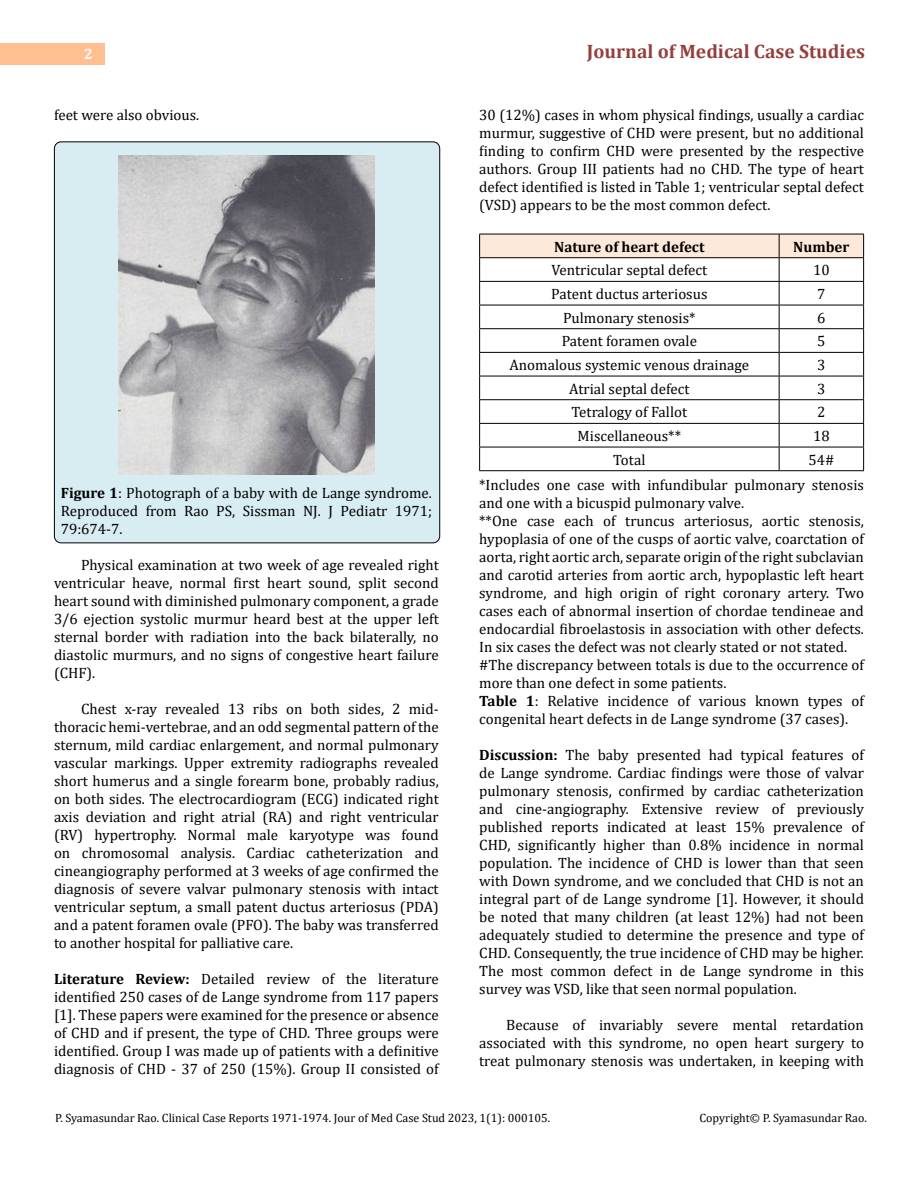
<style>
.page{position:relative;width:918px;height:1188px;background:#fff}
.page>*{position:absolute;margin:0;border:0;box-sizing:border-box;transform-origin:0 0}
.t1{font:700 19.5px "Cambria";color:#953f3c}
.t2{font:15px/18px "Cambria";color:#000;text-align:justify}
.t3{font:700 15px "Cambria";color:#000}
.t4{font:700 15px "Cambria";color:#fff}
.t5{font:12px "Cambria";color:#000}
.s1{font-weight:700}
</style>
<div class="page">
<div style="left:0;top:43px;width:105px;height:21px;background:#ffbf91"></div>
<div style="left:54px;top:142px;width:386px;height:401px;background:#d8edf2;border-radius:7px"></div>
<img style="left:119px;top:156px;width:255px;height:319px">
<hr style="left:479px;top:470px;width:300px;height:1px;background:#000">
<hr style="left:779px;top:470px;width:85px;height:1px;background:#000">
<svg style="left:479px;top:234px;width:385px;height:236px"></svg>
<p class="t4" style="left:84px;top:44px;width:10px">2</p>
<h1 class="t1" style="left:587px;top:38px;width:280px">Journal of Medical Case Studies</h1>
<p class="t2" style="left:54px;top:105px;width:147px">feet were also obvious.</p>
<p class="t2" style="left:61px;top:483px;width:373px"><span class="s1">Figure 1</span>: Photograph of a baby with de Lange syndrome.<br>Reproduced from Rao PS, Sissman NJ. J Pediatr 1971; 79:674-7.</p>
<p class="t2" style="left:54px;top:555px;width:386px;text-indent:27px">Physical examination at two week of age revealed right ventricular heave, normal first heart sound, split second heart sound with diminished pulmonary component, a grade 3/6 ejection systolic murmur heard best at the upper left sternal border with radiation into the back bilaterally, no diastolic murmurs, and no signs of congestive heart failure (CHF).</p>
<p class="t2" style="left:54px;top:699px;width:386px;text-indent:27px">Chest x-ray revealed 13 ribs on both sides, 2 mid&shy;thoracic hemi-vertebrae, and an odd segmental pattern of the sternum, mild cardiac enlargement, and normal pulmonary vascular markings. Upper extremity radiographs revealed short humerus and a single forearm bone, probably radius, on both sides. The electrocardiogram (ECG) indicated right axis deviation and right atrial (RA) and right ventricular (RV) hypertrophy. Normal male karyotype was found on chromosomal analysis. Cardiac catheterization and cineangiography performed at 3 weeks of age confirmed the diagnosis of severe valvar pulmonary stenosis with intact ventricular septum, a small patent ductus arteriosus (PDA) and a patent foramen ovale (PFO). The baby was transferred to another hospital for palliative care.</p>
<p class="t2" style="left:54px;top:969px;width:386px"><span class="s1">Literature Review:</span> Detailed review of the literature identified 250 cases of de Lange syndrome from 117 papers [1]. These papers were examined for the presence or absence of CHD and if present, the type of CHD. Three groups were identified. Group I was made up of patients with a definitive diagnosis of CHD - 37 of 250 (15%). Group II consisted of</p>
<p class="t2" style="left:479px;top:105px;width:386px">30 (12%) cases in whom physical findings, usually a cardiac murmur, suggestive of CHD were present, but no additional finding to confirm CHD were presented by the respective authors. Group III patients had no CHD. The type of heart defect identified is listed in Table 1; ventricular septal defect (VSD) appears to be the most common defect.</p>
<p class="t3" style="left:554px;top:236px;width:152px">Nature of heart defect</p>
<p class="t3" style="left:793px;top:236px;width:58px">Number</p>
<p class="t2" style="left:551px;top:261px;width:157px">Ventricular septal defect</p>
<p class="t2" style="left:813px;top:261px;width:18px">10</p>
<p class="t2" style="left:551px;top:285px;width:158px">Patent ductus arteriosus</p>
<p class="t2" style="left:817px;top:285px;width:10px">7</p>
<p class="t2" style="left:563px;top:309px;width:134px">Pulmonary stenosis*</p>
<p class="t2" style="left:817px;top:309px;width:10px">6</p>
<p class="t2" style="left:562px;top:332px;width:137px">Patent foramen ovale</p>
<p class="t2" style="left:817px;top:332px;width:10px">5</p>
<p class="t2" style="left:510px;top:356px;width:241px">Anomalous systemic venous drainage</p>
<p class="t2" style="left:817px;top:356px;width:10px">3</p>
<p class="t2" style="left:569px;top:380px;width:122px">Atrial septal defect</p>
<p class="t2" style="left:817px;top:380px;width:10px">3</p>
<p class="t2" style="left:572px;top:403px;width:117px">Tetralogy of Fallot</p>
<p class="t2" style="left:817px;top:403px;width:10px">2</p>
<p class="t2" style="left:578px;top:427px;width:105px">Miscellaneous**</p>
<p class="t2" style="left:813px;top:427px;width:18px">18</p>
<p class="t2" style="left:613px;top:451px;width:34px">Total</p>
<p class="t2" style="left:479px;top:447px;width:386px;line-height:25.2px;text-indent:329px">54# *Includes one case with infundibular pulmonary stenosis</p>
<p class="t2" style="left:479px;top:494px;width:386px;text-align:left">and one with a bicuspid pulmonary valve.<br>**One case each of truncus arteriosus, aortic stenosis, hypoplasia of one of the cusps of aortic valve, coarctation of aorta, right aortic arch, separate origin of the right subclavian and carotid arteries from aortic arch, hypoplastic left heart syndrome, and high origin of right coronary artery. Two cases each of abnormal insertion of chordae tendineae and endocardial fibroelastosis in association with other defects.<br>In six cases the defect was not clearly stated or not stated. #The discrepancy between totals is due to the occurrence of more than one defect in some patients.<br><span class="s1">Table 1</span>: Relative incidence of various known types of congenital heart defects in de Lange syndrome (37 cases).</p>
<p class="t2" style="left:479px;top:746px;width:386px"><span class="s1">Discussion:</span> The baby presented had typical features of de Lange syndrome. Cardiac findings were those of valvar pulmonary stenosis, confirmed by cardiac catheterization and cine-angiography. Extensive review of previously published reports indicated at least 15% prevalence of CHD, significantly higher than 0.8% incidence in normal population. The incidence of CHD is lower than that seen with Down syndrome, and we concluded that CHD is not an integral part of de Lange syndrome [1]. However, it should be noted that many children (at least 12%) had not been adequately studied to determine the presence and type of CHD. Consequently, the true incidence of CHD may be higher.<br>The most common defect in de Lange syndrome in this survey was VSD, like that seen normal population.</p>
<p class="t2" style="left:479px;top:1016px;width:386px;text-indent:27px">Because of invariably severe mental retardation associated with this syndrome, no open heart surgery to treat pulmonary stenosis was undertaken, in keeping with</p>
<p class="t5" style="left:55px;top:1111px;width:497px">P. Syamasundar Rao. Clinical Case Reports 1971-1974. Jour of Med Case Stud 2023, 1(1): 000105.</p>
<p class="t5" style="left:699px;top:1111px;width:169px">Copyright© P. Syamasundar Rao.</p>
</div>
